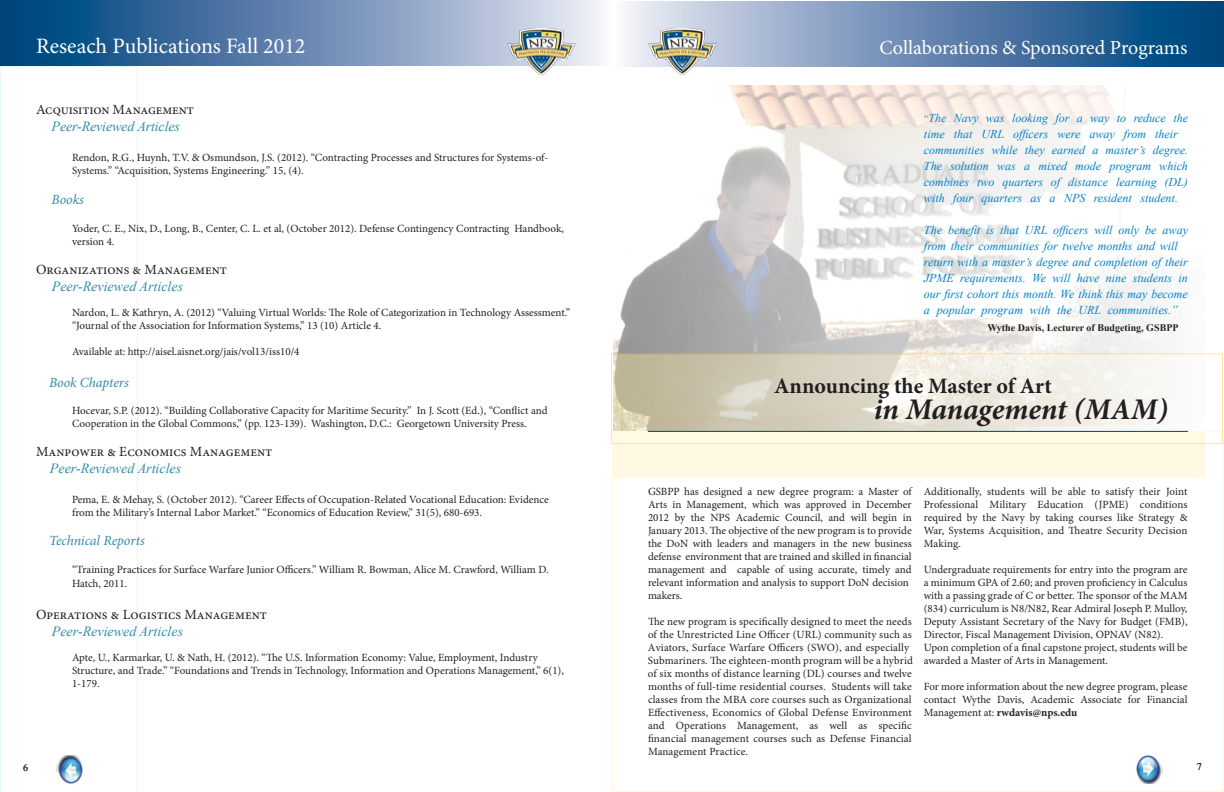
<style>
.page{position:relative;width:1224px;height:792px;background:#fff}
.page>*{position:absolute;margin:0;border:0;box-sizing:border-box;transform-origin:0 0}
.t1{font:italic 700 30px "Minion Pro";letter-spacing:-.005em;color:#231f20}
.t2{font:22px "Minion Pro";color:#fff}
.t3{font:700 22px "Minion Pro";color:#231f20}
.t4{font:20px "Minion Pro";color:#fff}
.t5{font:14px "Minion Pro";color:#231f20}
.t6{font:italic 14px "Times New Roman";color:#318baa}
.t7{font:italic 14px "Minion Pro";letter-spacing:-.005em;color:#318baa}
.t8{font:italic 12px/16px "Times New Roman";color:#0081c8}
.t9{font:11px/13px "Minion Pro";color:#231f20}
.t10{font:700 10px "Times New Roman";color:#231f20}
.t11{font:10px "Times New Roman";color:#231f20}
.s1{font-style:normal;font-size:10px}
.s2{font-weight:700}
</style>
<div class="page">
<svg style="left:0;top:0;width:600px;height:66px;background:#6287b0"></svg>
<svg style="left:626px;top:1px;width:598px;height:66px;background:#6287b0"></svg>
<img style="left:648px;top:28px;width:68px;height:47px">
<img style="left:508px;top:28px;width:68px;height:47px">
<div style="left:614px;top:444px;width:608px;height:34px;background:#fff8e2"></div>
<img style="left:613px;top:85px;width:552px;height:268px">
<svg style="left:0;top:66px;width:138px;height:726px"></svg>
<svg style="left:613px;top:355px;width:608px;height:87px"></svg>
<hr style="left:648px;top:431px;width:540px;height:1px;background:#00447c">
<img style="left:56px;top:755px;width:31px;height:33px">
<img style="left:1136px;top:755px;width:27px;height:29px">
<h2 class="t2" style="left:36px;top:32px;width:271px">Reseach Publications Fall 2012</h2>
<h3 class="t4" style="left:879px;top:34px;width:310px">Collaborations &amp; Sponsored Programs</h3>
<p class="t5" style="left:36px;top:101px;width:159px">Acquisition Management</p>
<p class="t6" style="left:52px;top:117px;width:130px">Peer-Reviewed Articles</p>
<p class="t9" style="left:72px;top:151px;width:478px">Rendon, R.G., Huynh, T.V. &amp; Osmundson, J.S. (2012). “Contracting Processes and Structures for Systems-of-<br>Systems.” “Acquisition, Systems Engineering.” 15, (4).</p>
<p class="t7" style="left:52px;top:190px;width:34px">Books</p>
<p class="t9" style="left:72px;top:222px;width:493px">Yoder, C. E., Nix, D., Long, B., Center, C. L. et al, (October 2012). Defense Contingency Contracting Handbook, version 4.</p>
<p class="t5" style="left:36px;top:260px;width:193px">Organizations &amp; Management</p>
<p class="t6" style="left:52px;top:277px;width:133px">Peer-Reviewed Articles</p>
<p class="t9" style="left:72px;top:306px;width:500px">Nardon, L. &amp; Kathryn, A. (2012) “Valuing Virtual Worlds: The Role of Categorization in Technology Assessment.” “Journal of the Association for Information Systems,” 13 (10) Article 4.</p>
<p class="t9" style="left:72px;top:345px;width:229px">Available at: http://aisel.aisnet.org/jais/vol13/iss10/4</p>
<p class="t7" style="left:49px;top:373px;width:81px">Book Chapters</p>
<p class="t9" style="left:72px;top:404px;width:477px">Hocevar, S.P. (2012). “Building Collaborative Capacity for Maritime Security.” In J. Scott (Ed.), “Conflict and<br>Cooperation in the Global Commons,” (pp. 123-139). Washington, D.C.: Georgetown University Press.</p>
<p class="t5" style="left:36px;top:442px;width:238px">Manpower &amp; Economics Management</p>
<p class="t6" style="left:50px;top:459px;width:133px">Peer-Reviewed Articles</p>
<p class="t9" style="left:72px;top:493px;width:478px">Pema, E. &amp; Mehay, S. (October 2012). “Career Effects of Occupation-Related Vocational Education: Evidence from the Military’s Internal Labor Market.” “Economics of Education Review,” 31(5), 680-693.</p>
<p class="t7" style="left:49px;top:531px;width:97px">Technical Reports</p>
<p class="t9" style="left:72px;top:563px;width:478px">“Training Practices for Surface Warfare Junior Officers.” William R. Bowman, Alice M. Crawford, William D.</p>
<p class="t9" style="left:36px;top:577px;width:24px">H</p>
<p class="t9" style="left:80px;top:577px;width:49px">atch, 2011.</p>
<p class="t5" style="left:36px;top:605px;width:233px">Operations &amp; Logistics Management</p>
<p class="t6" style="left:52px;top:621px;width:133px">Peer-Reviewed Articles</p>
<p class="t9" style="left:72px;top:651px;width:493px">Apte, U., Karmarkar, U. &amp; Nath, H. (2012). “The U.S. Information Economy: Value, Employment, Industry<br>Structure, and Trade.” “Foundations and Trends in Technology, Information and Operations Management,” 6(1),<br>1-179.</p>
<p class="t11" style="left:23px;top:761px;width:6px">6</p>
<p class="t8" style="left:924px;top:110px;width:266px"><span class="s1">“</span>The Navy was looking for a way to reduce the time that URL officers were away from their communities while they earned a master’s degree.<br>The solution was a mixed mode program which combines two quarters of distance learning (DL) with four quarters as a NPS resident student.</p>
<p class="t8" style="left:924px;top:222px;width:266px">The benefit is that URL officers will only be away from their communities for twelve months and will return with a master’s degree and completion of their JPME requirements. We will have nine students in our first cohort this month. We think this may become a popular program with the URL communities.”</p>
<p class="t10" style="left:987px;top:321px;width:193px">Wythe Davis, Lecturer of Budgeting, GSBPP</p>
<h2 class="t3" style="left:774px;top:370px;width:279px">Announcing the Master of Art</h2>
<h1 class="t1" style="left:874px;top:388px;width:296px">in Management (MAM)</h1>
<p class="t9" style="left:648px;top:485px;width:265px">GSBPP has designed a new degree program: a Master of Arts in Management, which was approved in December 2012 by the NPS Academic Council, and will begin in January 2013. The objective of the new program is to provide the DoN with leaders and managers in the new business defense environment that are trained and skilled in financial management and capable of using accurate, timely and relevant information and analysis to support DoN decision makers.</p>
<p class="t9" style="left:648px;top:615px;width:266px">The new program is specifically designed to meet the needs of the Unrestricted Line Officer (URL) community such as Aviators, Surface Warfare Officers (SWO), and especially Submariners. The eighteen-month program will be a hybrid of six months of distance learning (DL) courses and twelve months of full-time residential courses. Students will take classes from the MBA core courses such as Organizational Effectiveness, Economics of Global Defense Environment and Operations Management, as well as specific financial management courses such as Defense Financial Management Practice.</p>
<p class="t9" style="left:924px;top:485px;width:265px;text-align:justify">Additionally, students will be able to satisfy their Joint Professional Military Education (JPME) conditions required by the Navy by taking courses like Strategy &amp; War, Systems Acquisition, and Theatre Security Decision Making.</p>
<p class="t9" style="left:924px;top:563px;width:265px">Undergraduate requirements for entry into the program are a minimum GPA of 2.60; and proven proficiency in Calculus with a passing grade of C or better. The sponsor of the MAM (834) curriculum is N8/N82, Rear Admiral Joseph P. Mulloy, Deputy Assistant Secretary of the Navy for Budget (FMB), Director, Fiscal Management Division, OPNAV (N82).<br>Upon completion of a final capstone project, students will be awarded a Master of Arts in Management.</p>
<p class="t9" style="left:924px;top:680px;width:265px;text-align:justify">For more information about the new degree program, please contact Wythe Davis, Academic Associate for Financial Management at: <span class="s2">rwdavis@nps.edu</span></p>
<p class="t11" style="left:1197px;top:760px;width:6px">7</p>
</div>
